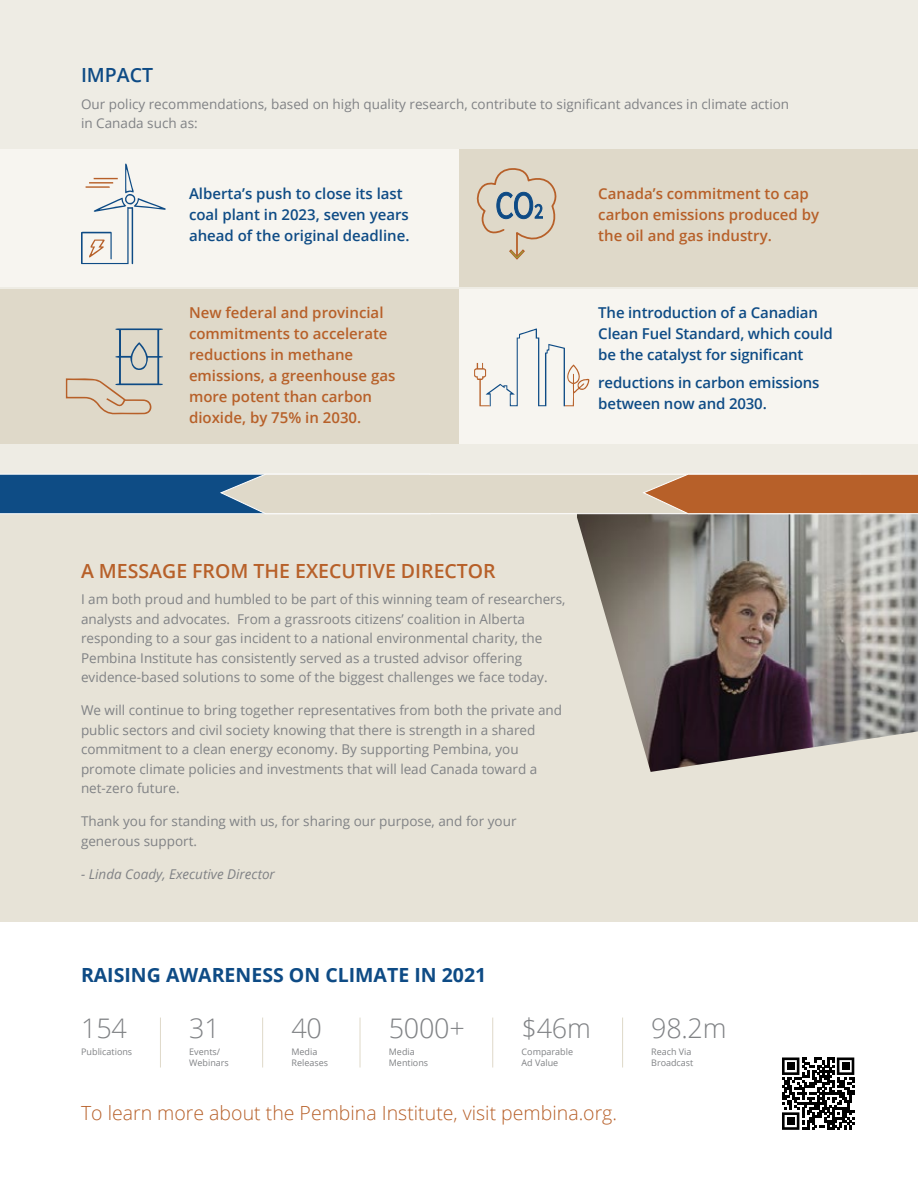
<style>
.page{position:relative;width:918px;height:1188px;background:#fff}
.page>*{position:absolute;margin:0;border:0;box-sizing:border-box;transform-origin:0 0}
.t1{font:300 27px "Open Sans";letter-spacing:-.01em;color:#808285}
.t2{font:300 19.5px "Open Sans";color:#b76029}
.t3{font:600 19.5px "Open Sans";color:#b76029}
.t4{font:700 19.5px "Open Sans";color:#0e4b85}
.t5{font:600 19.5px "Open Sans";color:#0e4b85}
.t6{font:600 15px/21px "Open Sans";letter-spacing:-.01em;color:#0e4b85}
.t7{font:600 15px/21px "Open Sans";color:#b76029}
.t8{font:13.5px/19.5px "Open Sans";color:#808285}
.t9{font:italic 13.5px "Open Sans";color:#808285}
.t10{font:9px/10.8px "Open Sans";color:#808285}
</style>
<div class="page">
<div style="left:0;top:0;width:918px;height:495px;background:#eeece4"></div>
<div style="left:459px;top:149px;width:459px;height:137px;background:#dfd9c9"></div>
<div style="left:0;top:289px;width:459px;height:155px;background:#dfd9c9"></div>
<div style="left:0;top:149px;width:459px;height:137px;background:#f7f5f0"></div>
<div style="left:459px;top:289px;width:459px;height:155px;background:#f7f5f0"></div>
<div style="left:0;top:495px;width:918px;height:427px;background:#e7e3d7"></div>
<img style="left:577px;top:515px;width:341px;height:257px">
<svg style="left:0;top:473px;width:918px;height:42px"></svg>
<svg style="left:476px;top:168px;width:81px;height:92px"></svg>
<svg style="left:474px;top:328px;width:116px;height:78px"></svg>
<svg style="left:81px;top:163px;width:85px;height:101px"></svg>
<svg style="left:66px;top:328px;width:97px;height:87px"></svg>
<svg style="left:782px;top:1058px;width:72px;height:72px"></svg>
<div style="left:787px;top:1062px;width:7px;height:8px;background:#000"></div>
<div style="left:842px;top:1062px;width:7px;height:8px;background:#000"></div>
<div style="left:787px;top:1117px;width:7px;height:8px;background:#000"></div>
<hr style="left:160px;top:1018px;width:1px;height:50px;background:#dfd9c9">
<hr style="left:262px;top:1018px;width:1px;height:50px;background:#dfd9c9">
<hr style="left:492px;top:1018px;width:1px;height:50px;background:#dfd9c9">
<hr style="left:622px;top:1018px;width:1px;height:50px;background:#dfd9c9">
<hr style="left:360px;top:1018px;width:1px;height:50px;background:#dfd9c9">
<h2 class="t5" style="left:81px;top:62px;width:74px">IMPACT</h2>
<p class="t8" style="left:81px;top:94px;width:710px">Our policy recommendations, based on high quality research, contribute to significant advances in climate action in Canada such as:</p>
<p class="t6" style="left:189px;top:182px;width:222px">Alberta’s push to close its last coal plant in 2023, seven years ahead of the original deadline.</p>
<p class="t7" style="left:598px;top:182px;width:222px">Canada’s commitment to cap carbon emissions produced by the oil and gas industry.</p>
<p class="t7" style="left:189px;top:302px;width:208px">New federal and provincial commitments to accelerate reductions in methane emissions, a greenhouse gas more potent than carbon dioxide, by 75% in 2030.</p>
<p class="t6" style="left:598px;top:302px;width:236px">The introduction of a Canadian<br>Clean Fuel Standard, which could be the catalyst for significant</p>
<p class="t6" style="left:598px;top:372px;width:223px">reductions in carbon emissions between now and 2030.</p>
<h2 class="t3" style="left:81px;top:558px;width:416px">A MESSAGE FROM THE EXECUTIVE DIRECTOR</h2>
<p class="t8" style="left:81px;top:589px;width:486px">I am both proud and humbled to be part of this winning team of researchers, analysts and advocates. From a grassroots citizens’ coalition in Alberta responding to a sour gas incident to a national environmental charity, the Pembina Institute has consistently served as a trusted advisor offering evidence-based solutions to some of the biggest challenges we face today.</p>
<p class="t8" style="left:81px;top:700px;width:483px">We will continue to bring together representatives from both the private and public sectors and civil society knowing that there is strength in a shared commitment to a clean energy economy. By supporting Pembina, you promote climate policies and investments that will lead Canada toward a net-zero future.</p>
<p class="t8" style="left:81px;top:811px;width:437px">Thank you for standing with us, for sharing our purpose, and for your generous support.</p>
<p class="t9" style="left:81px;top:865px;width:196px">- Linda Coady, Executive Director</p>
<h2 class="t4" style="left:81px;top:961px;width:407px">RAISING AWARENESS ON CLIMATE IN 2021</h2>
<h1 class="t1" style="left:81px;top:1010px;width:47px">154</h1>
<p class="t10" style="left:81px;top:1046px;width:53px">Publications</p>
<h1 class="t1" style="left:189px;top:1010px;width:32px">31</h1>
<p class="t10" style="left:189px;top:1046px;width:41px">Events/<br>Webinars</p>
<h1 class="t1" style="left:291px;top:1010px;width:32px">40</h1>
<p class="t10" style="left:291px;top:1046px;width:38px">Media<br>Releases</p>
<h1 class="t1" style="left:389px;top:1010px;width:78px">5000+</h1>
<p class="t10" style="left:389px;top:1046px;width:41px">Media<br>Mentions</p>
<h1 class="t1" style="left:522px;top:1010px;width:71px">$46m</h1>
<p class="t10" style="left:522px;top:1046px;width:53px">Comparable<br>Ad Value</p>
<h1 class="t1" style="left:651px;top:1010px;width:77px">98.2m</h1>
<p class="t10" style="left:651px;top:1046px;width:44px">Reach Via<br>Broadcast</p>
<h2 class="t2" style="left:81px;top:1100px;width:538px">To learn more about the Pembina Institute, visit pembina.org.</h2>
</div>
